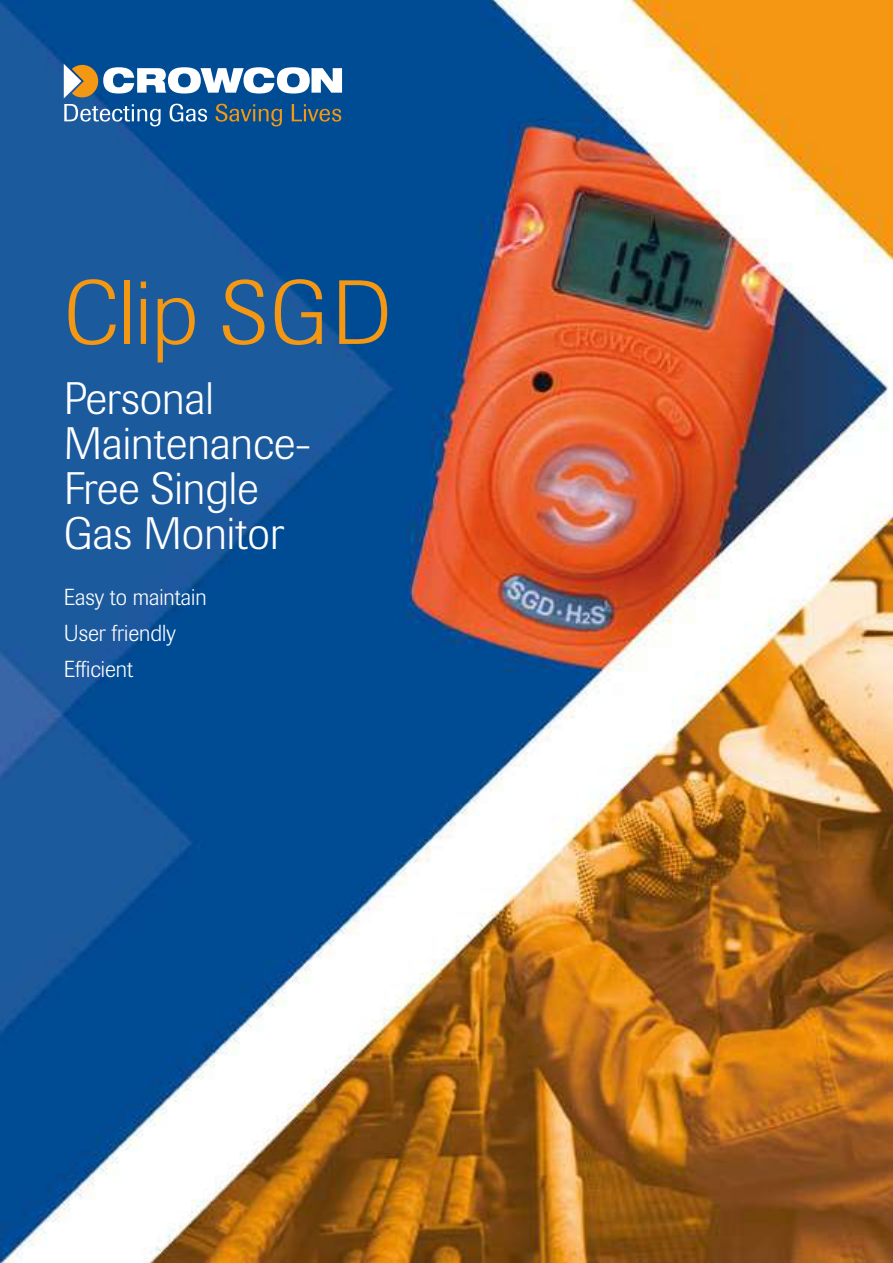
<style>
.page{position:relative;width:893px;height:1263px;background:#fff}
.page>*{position:absolute;margin:0;border:0;box-sizing:border-box;transform-origin:0 0}
.t1{font:300 90px "Imago";color:#f49712}
.t2{font:300 45px/45px "Imago";color:#fff}
.t3{font:300 22.95px/36.3px "Imago";color:#fff}
</style>
<div class="page">
<img style="left:0;top:0;width:893px;height:1263px">
<svg style="left:64px;top:64px;width:278px;height:34px"></svg>
<svg style="left:64px;top:104px;width:97px;height:22px;background:#4b7db2"></svg>
<svg style="left:170px;top:104px;width:37px;height:18px"></svg>
<svg style="left:216px;top:104px;width:66px;height:22px"></svg>
<svg style="left:292px;top:104px;width:49px;height:18px"></svg>
<h1 class="t1" style="left:64px;top:262px;width:330px">Clip SGD</h1>
<p class="t2" style="left:64px;top:377px;width:249px">Personal<br>Maintenance-<br>Free Single<br>Gas Monitor</p>
<p class="t3" style="left:64px;top:579px;width:144px">Easy to maintain<br>User friendly<br>Efficient</p>
</div>
